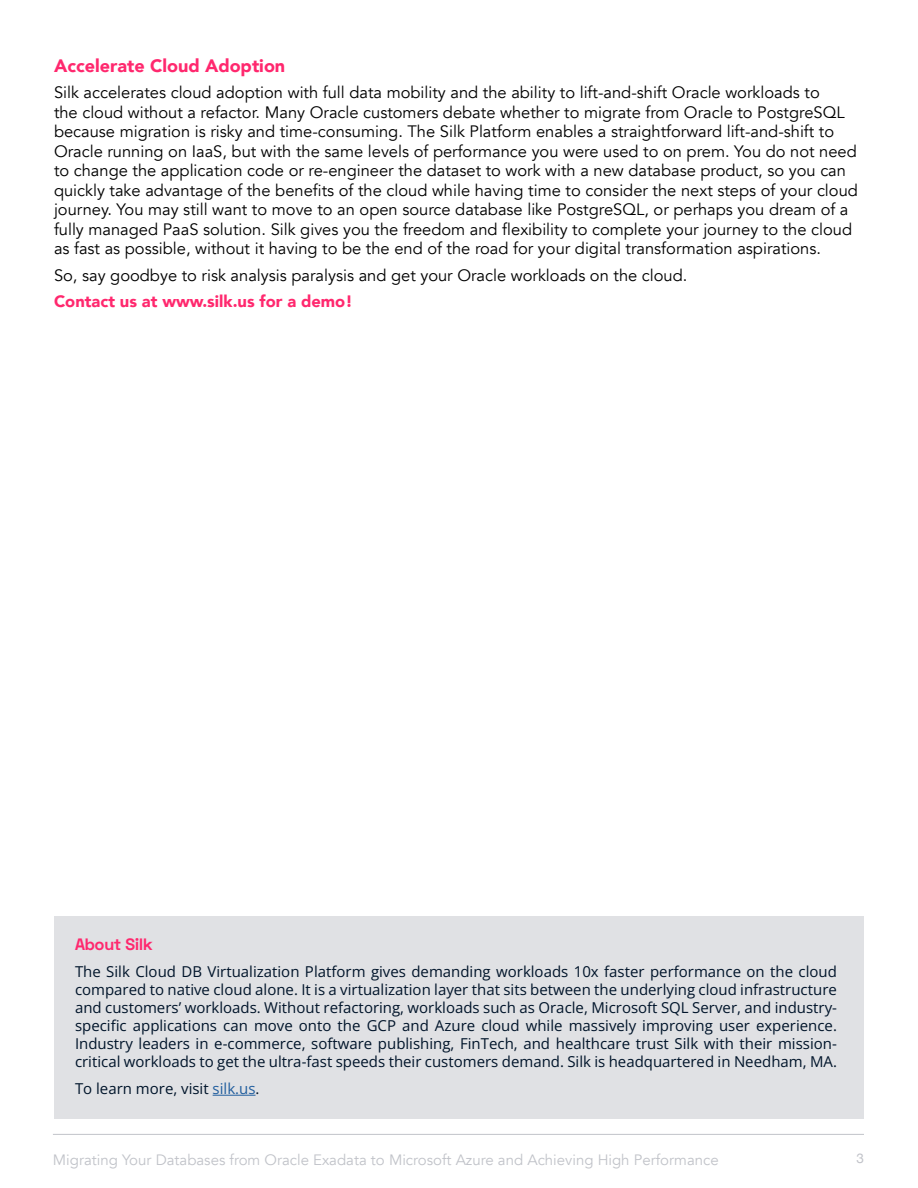
<style>
.page{position:relative;width:918px;height:1188px;background:#fff}
.page>*{position:absolute;margin:0;border:0;box-sizing:border-box;transform-origin:0 0}
.Heading_1{font:900 18px "Avenir";color:#ff286e}
.Paragraph_Style_1{font:16.5px/19.5px "Avenir";color:#000}
.Paragraph_Style_1-2{font:900 16.5px "Avenir";color:#ff286e}
.About_us{font:700 16.5px "Space Grotesk";color:#ff286e}
.About_us-2{font:15px/18px "Open Sans";color:#00142a;text-align:justify}
.t1{font:15px "Avenir";color:#c1c3c9}
.t2{font:13.5px "Helvetica Neue";color:#c1c3c9}
.s1{color:#215e9e}
</style>
<div class="page">
<hr style="left:53px;top:1134px;width:811px;height:1px;background:#c1c3c9">
<div style="left:54px;top:916px;width:810px;height:203px;background:#e0e1e4"></div>
<hr style="left:213px;top:1095px;width:43px;height:1px;background:#215e9e">
<p class="Heading_1" style="left:54px;top:50px;width:233px">Accelerate Cloud Adoption</p>
<p class="Paragraph_Style_1" style="left:54px;top:83px;width:805px">Silk accelerates cloud adoption with full data mobility and the ability to lift-and-shift Oracle workloads to<br>the cloud without a refactor. Many Oracle customers debate whether to migrate from Oracle to PostgreSQL because migration is risky and time-consuming. The Silk Platform enables a straightforward lift-and-shift to Oracle running on IaaS, but with the same levels of performance you were used to on prem. You do not need to change the application code or re-engineer the dataset to work with a new database product, so you can quickly take advantage of the benefits of the cloud while having time to consider the next steps of your cloud journey. You may still want to move to an open source database like PostgreSQL, or perhaps you dream of a fully managed PaaS solution. Silk gives you the freedom and flexibility to complete your journey to the cloud as fast as possible, without it having to be the end of the road for your digital transformation aspirations.</p>
<p class="Paragraph_Style_1" style="left:54px;top:265px;width:635px">So, say goodbye to risk analysis paralysis and get your Oracle workloads on the cloud.</p>
<p class="Paragraph_Style_1-2" style="left:54px;top:287px;width:300px">Contact us at www.silk.us for a demo!</p>
<p class="About_us" style="left:75px;top:934px;width:79px">About Silk</p>
<p class="About_us-2" style="left:75px;top:963px;width:764px">The Silk Cloud DB Virtualization Platform gives demanding workloads 10x faster performance on the cloud compared to native cloud alone. It is a virtualization layer that sits between the underlying cloud infrastructure and customers’ workloads. Without refactoring, workloads such as Oracle, Microsoft SQL Server, and industry&shy;specific applications can move onto the GCP and Azure cloud while massively improving user experience.<br>Industry leaders in e-commerce, software publishing, FinTech, and healthcare trust Silk with their mission&shy;critical workloads to get the ultra-fast speeds their customers demand. Silk is headquartered in Needham, MA.</p>
<p class="About_us-2" style="left:75px;top:1080px;width:186px">To learn more, visit <span class="s1">silk.us</span>.</p>
<p class="t1" style="left:53px;top:1151px;width:667px">Migrating Your Databases from Oracle Exadata to Microsoft Azure and Achieving High Performance</p>
<p class="t2" style="left:856px;top:1148px;width:9px">3</p>
</div>
